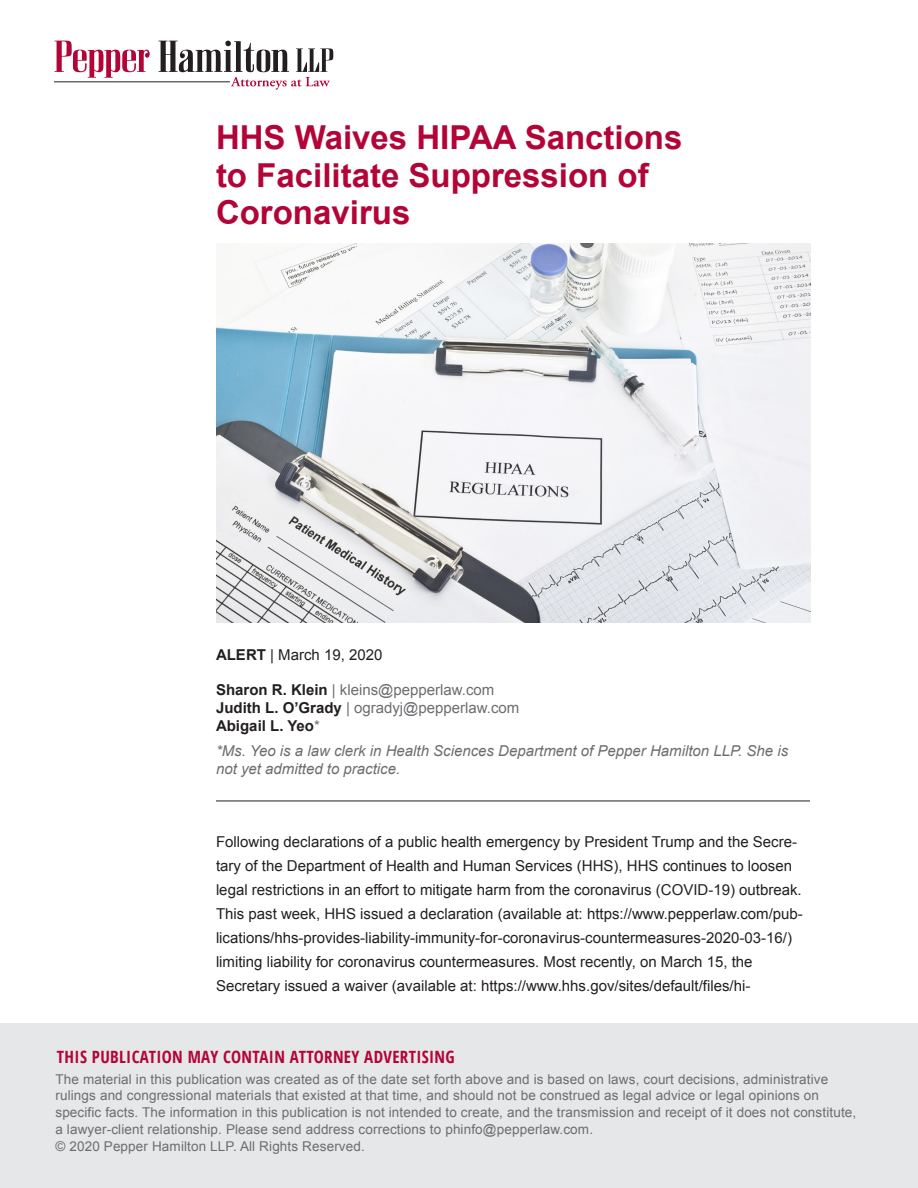
<style>
.page{position:relative;width:918px;height:1188px;background:#fff}
.page>*{position:absolute;margin:0;border:0;box-sizing:border-box;transform-origin:0 0}
.Article_Title{font:700 33px/37.5px "Arial";color:#b30437}
.t1{font:700 condensed 16.95px "Open Sans";letter-spacing:.02em;color:#b30437}
.Body_Copy{font:15px/24px "Arial";color:#231f20}
.Author_email{font:italic 15px/18px "Arial";color:#6c6d70}
.Author_email-2{font:15px "Arial";color:#6c6d70}
.Date{font:15px "Arial";color:#231f20}
.Author_email-3{font:700 15px "Arial";color:#231f20}
.t2{font:13.5px/17px "Arial";letter-spacing:.01em;color:#6c6d70}
.s1{font-weight:700}
.s2{font-weight:700;color:#231f20}
.s3{font-weight:400;color:#6c6d70}
</style>
<div class="page">
<img style="left:216px;top:244px;width:595px;height:379px">
<svg style="left:54px;top:41px;width:96px;height:37px"></svg>
<svg style="left:159px;top:41px;width:175px;height:49px"></svg>
<hr style="left:54px;top:81px;width:176px;height:1px;background:#231f20">
<hr style="left:216px;top:801px;width:594px;height:1px;background:#231f20">
<div style="left:0;top:1024px;width:918px;height:164px;background:#e6e7e9"></div>
<p class="Article_Title" style="left:216px;top:119px;width:468px">HHS Waives HIPAA Sanctions to Facilitate Suppression of<br>Coronavirus</p>
<p class="Date" style="left:216px;top:647px;width:168px"><span class="s1">ALERT</span> | March 19, 2020</p>
<p class="Author_email-2" style="left:216px;top:681px;width:280px"><span class="s2">Sharon R. Klein</span> | kleins@pepperlaw.com</p>
<p class="Author_email-2" style="left:216px;top:699px;width:305px"><span class="s2">Judith L. O’Grady</span> | ogradyj@pepperlaw.com</p>
<p class="Author_email-3" style="left:216px;top:717px;width:105px">Abigail L. Yeo<span class="s3">*</span></p>
<p class="Author_email" style="left:216px;top:742px;width:574px">*Ms. Yeo is a law clerk in Health Sciences Department of Pepper Hamilton LLP. She is not yet admitted to practice.</p>
<p class="Body_Copy" style="left:216px;top:830px;width:588px">Following declarations of a public health emergency by President Trump and the Secre&shy;tary of the Department of Health and Human Services (HHS), HHS continues to loosen legal restrictions in an effort to mitigate harm from the coronavirus (COVID-19) outbreak.<br>This past week, HHS issued a declaration (available at: https://www.pepperlaw.com/pub&shy;lications/hhs-provides-liability-immunity-for-coronavirus-countermeasures-2020-03-16/) limiting liability for coronavirus countermeasures. Most recently, on March 15, the Secretary issued a waiver (available at: https://www.hhs.gov/sites/default/files/hi-</p>
<p class="t1" style="left:57px;top:1045px;width:399px">THIS PUBLICATION MAY CONTAIN ATTORNEY ADVERTISING</p>
<p class="t2" style="left:55px;top:1070px;width:802px">The material in this publication was created as of the date set forth above and is based on laws, court decisions, administrative rulings and congressional materials that existed at that time, and should not be construed as legal advice or legal opinions on specific facts. The information in this publication is not intended to create, and the transmission and receipt of it does not constitute, a lawyer-client relationship. Please send address corrections to phinfo@pepperlaw.com.<br>© 2020 Pepper Hamilton LLP. All Rights Reserved.</p>
</div>
